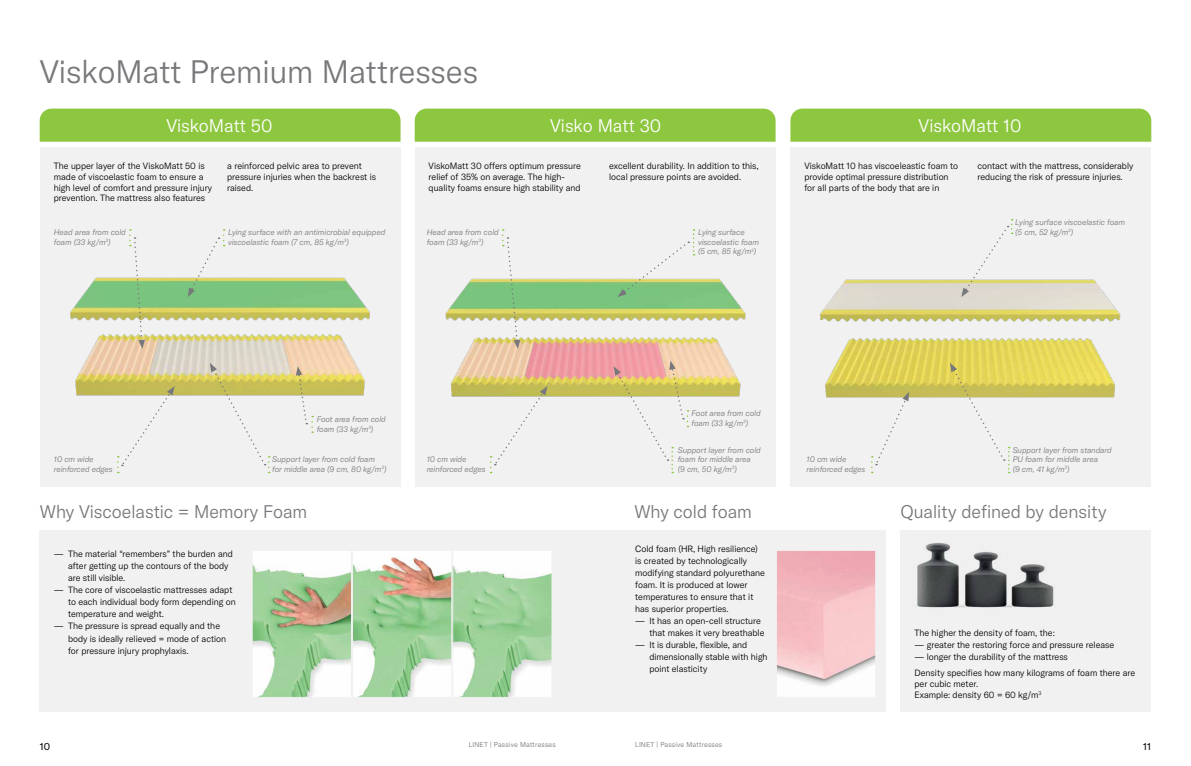
<style>
.page{position:relative;width:1191px;height:766px;background:#fff}
.page>*{position:absolute;margin:0;border:0;box-sizing:border-box;transform-origin:0 0}
.t1{font:300 32px "GT America";color:#77787b}
.t2{font:300 18px "GT America";color:#77787b}
.t3{font:300 18px "GT America";color:#fff}
.t4{font:10px "GT America";color:#000}
.t5{font:300 9px/12px "GT America";color:#000}
.t6{font:italic 300 8px/9.6px "GT America";color:#77787b}
.t7{font:300 7px "GT America";letter-spacing:.025em;color:#77787b}
</style>
<div class="page">
<div style="left:40px;top:147px;width:360px;height:339px;background:#f1f1f2"></div>
<div style="left:415px;top:147px;width:361px;height:339px;background:#f1f1f2"></div>
<div style="left:790px;top:147px;width:361px;height:339px;background:#f1f1f2"></div>
<div style="left:40px;top:530px;width:846px;height:181px;background:#f1f1f2"></div>
<div style="left:900px;top:530px;width:251px;height:181px;background:#f1f1f2"></div>
<img style="left:917px;top:542px;width:137px;height:66px">
<div style="left:40px;top:109px;width:360px;height:33px;background:#8dc63f"></div>
<div style="left:415px;top:109px;width:360px;height:33px;background:#8dc63f"></div>
<div style="left:790px;top:109px;width:361px;height:33px;background:#8dc63f"></div>
<img style="left:254px;top:551px;width:96px;height:144px">
<div style="left:252px;top:549px;width:100px;height:148px;border:1px solid #f1f1f2"></div>
<svg style="left:354px;top:551px;width:96px;height:144px"></svg>
<div style="left:352px;top:549px;width:100px;height:148px;border:1px solid #f1f1f2"></div>
<svg style="left:454px;top:551px;width:96px;height:144px"></svg>
<div style="left:452px;top:549px;width:100px;height:148px;border:1px solid #f1f1f2"></div>
<img style="left:778px;top:551px;width:96px;height:144px">
<div style="left:776px;top:549px;width:100px;height:148px;border:1px solid #f1f1f2"></div>
<img style="left:70px;top:277px;width:300px;height:119px">
<img style="left:445px;top:278px;width:301px;height:134px">
<img style="left:819px;top:279px;width:302px;height:119px">
<svg style="left:961px;top:219px;width:51px;height:78px"></svg>
<svg style="left:129px;top:229px;width:16px;height:120px"></svg>
<svg style="left:502px;top:229px;width:18px;height:120px"></svg>
<svg style="left:210px;top:363px;width:60px;height:110px"></svg>
<svg style="left:950px;top:363px;width:59px;height:110px"></svg>
<svg style="left:296px;top:366px;width:17px;height:67px"></svg>
<svg style="left:613px;top:360px;width:75px;height:113px"></svg>
<svg style="left:188px;top:229px;width:37px;height:68px"></svg>
<svg style="left:617px;top:229px;width:77px;height:68px"></svg>
<svg style="left:117px;top:386px;width:58px;height:87px"></svg>
<svg style="left:490px;top:386px;width:57px;height:87px"></svg>
<svg style="left:871px;top:391px;width:38px;height:82px"></svg>
<h1 class="t1" style="left:40px;top:53px;width:440px">ViskoMatt Premium Mattresses</h1>
<h2 class="t3" style="left:166px;top:115px;width:108px">ViskoMatt 50</h2>
<h2 class="t3" style="left:550px;top:115px;width:113px">Visko Matt 30</h2>
<h2 class="t3" style="left:918px;top:115px;width:104px">ViskoMatt 10</h2>
<p class="t5" style="left:54px;top:160px;width:160px;line-height:10.8px">The upper layer of the ViskoMatt 50 is made of viscoelastic foam to ensure a high level of comfort and pressure injury prevention. The mattress also features</p>
<p class="t5" style="left:227px;top:160px;width:150px;line-height:10.8px">a reinforced pelvic area to prevent pressure injuries when the backrest is raised.</p>
<p class="t5" style="left:428px;top:160px;width:154px;line-height:10.8px">ViskoMatt 30 offers optimum pressure relief of 35% on average. The high&shy;quality foams ensure high stability and</p>
<p class="t5" style="left:609px;top:160px;width:151px;line-height:10.8px">excellent durability. In addition to this, local pressure points are avoided.</p>
<p class="t5" style="left:804px;top:160px;width:155px;line-height:10.8px">ViskoMatt 10 has viscoeleastic foam to provide optimal pressure distribution for all parts of the body that are in</p>
<p class="t5" style="left:977px;top:160px;width:157px;line-height:10.8px">contact with the mattress, considerably reducing the risk of pressure injuries.</p>
<p class="t6" style="left:1015px;top:218px;width:111px">Lying surface viscoelastic foam (5 cm, 52 kg/m<sup>3</sup>)</p>
<p class="t6" style="left:228px;top:227px;width:159px">Lying surface with an antimicrobial equipped viscoelastic foam (7 cm, 85 kg/m<sup>3</sup>)</p>
<p class="t6" style="left:698px;top:227px;width:62px">Lying surface viscoelastic foam (5 cm, 85 kg/m<sup>3</sup>)</p>
<p class="t6" style="left:54px;top:227px;width:73px">Head area from cold foam (33 kg/m<sup>3</sup>)</p>
<p class="t6" style="left:427px;top:227px;width:73px">Head area from cold foam (33 kg/m<sup>3</sup>)</p>
<p class="t6" style="left:317px;top:414px;width:71px">Foot area from cold foam (33 kg/m<sup>3</sup>)</p>
<p class="t6" style="left:691px;top:408px;width:71px">Foot area from cold foam (33 kg/m<sup>3</sup>)</p>
<p class="t6" style="left:272px;top:454px;width:116px">Support layer from cold foam for middle area (9 cm, 80 kg/m<sup>3</sup>)</p>
<p class="t6" style="left:678px;top:445px;width:84px">Support layer from cold foam for middle area<br>(9 cm, 50 kg/m<sup>3</sup>)</p>
<p class="t6" style="left:54px;top:454px;width:60px">10 cm wide reinforced edges</p>
<p class="t6" style="left:427px;top:454px;width:60px">10 cm wide reinforced edges</p>
<p class="t6" style="left:806px;top:454px;width:60px">10 cm wide reinforced edges</p>
<p class="t6" style="left:1012px;top:445px;width:100px">Support layer from standard<br>PU foam for middle area<br>(9 cm, 41 kg/m<sup>3</sup>)</p>
<h2 class="t2" style="left:40px;top:501px;width:269px">Why Viscoelastic = Memory Foam</h2>
<h2 class="t2" style="left:634px;top:501px;width:119px">Why cold foam</h2>
<h2 class="t2" style="left:900px;top:501px;width:208px">Quality defined by density</h2>
<p class="t5" style="left:68px;top:548px;width:166px;text-indent:-14px">— The material “remembers” the burden and after getting up the contours of the body are still visible.</p>
<p class="t5" style="left:68px;top:584px;width:169px;text-indent:-14px">— The core of viscoelastic mattresses adapt to each individual body form depending on temperature and weight.</p>
<p class="t5" style="left:68px;top:620px;width:160px;text-indent:-14px">— The pressure is spread equally and the body is ideally relieved = mode of action for pressure injury prophylaxis.</p>
<p class="t5" style="left:635px;top:542px;width:131px">Cold foam (HR, High resilience) is created by technologically modifying standard polyurethane foam. It is produced at lower temperatures to ensure that it has superior properties.</p>
<p class="t5" style="left:649px;top:614px;width:117px;text-indent:-14px">— It has an open-cell structure that makes it very breathable</p>
<p class="t5" style="left:649px;top:638px;width:120px;text-indent:-14px">— It is durable, flexible, and dimensionally stable with high point elasticity</p>
<p class="t5" style="left:914px;top:626px;width:142px">The higher the density of foam, the:</p>
<p class="t5" style="left:914px;top:638px;width:201px">— greater the restoring force and pressure release</p>
<p class="t5" style="left:914px;top:648px;width:222px;line-height:16.5px">— longer the durability of the mattress<br>Density specifies how many kilograms of foam there are</p>
<p class="t5" style="left:914px;top:678px;width:128px;line-height:10.8px">per cubic meter.<br>Example: density 60 = 60 kg/m<sup>3</sup></p>
<p class="t7" style="left:469px;top:740px;width:89px">LINET | Passive Mattresses</p>
<p class="t7" style="left:635px;top:740px;width:89px">LINET | Passive Mattresses</p>
<p class="t4" style="left:40px;top:740px;width:12px">10</p>
<p class="t4" style="left:1143px;top:740px;width:9px">11</p>
</div>
